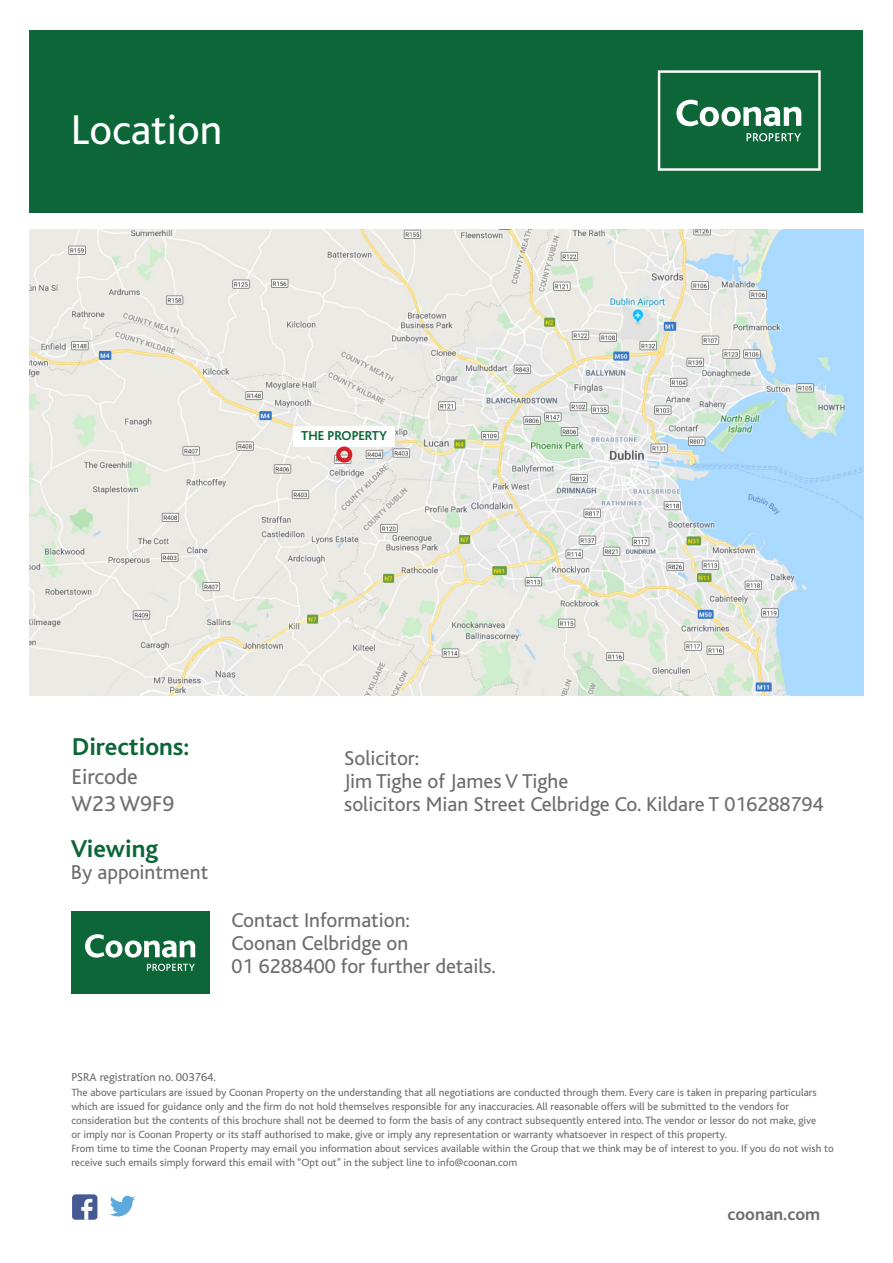
<style>
.page{position:relative;width:893px;height:1263px;background:#fff}
.page>*{position:absolute;margin:0;border:0;box-sizing:border-box;transform-origin:0 0}
.t1{font:43.5px "Bliss";color:#fff}
.Bullets{font:700 25.5px "Bliss";color:#0c6638}
.Bullets-2{font:22.5px "Bliss";color:#6c6d70}
.Bullets-3{font:21px "Bliss";color:#6c6d70}
.Bullets-4{font:700 18px "Bliss";color:#6c6d70}
.Bullets-5{font:700 13.5px "Bliss";color:#0c6638}
.Bullets-6{font:12px "Bliss";color:#6c6d70}
.Bullets-7{font:10.95px "Bliss";color:#6c6d70}
</style>
<div class="page">
<div style="left:30px;top:30px;width:833px;height:183px;background:#0c6638"></div>
<svg style="left:658px;top:70px;width:163px;height:101px"></svg>
<svg style="left:110px;top:1196px;width:25px;height:20px"></svg>
<img style="left:72px;top:1194px;width:26px;height:26px">
<svg style="left:71px;top:911px;width:139px;height:82px;background:#25754c"></svg>
<img style="left:30px;top:230px;width:833px;height:466px">
<div style="left:293px;top:426px;width:102px;height:20px;background:#fff"></div>
<div style="left:336px;top:446px;width:16px;height:17px;border:4px solid #d1232a;border-radius:50%"></div>
<p class="t1" style="left:71px;top:107px;width:153px">Location</p>
<p class="Bullets-5" style="left:301px;top:429px;width:87px">THE PROPERTY</p>
<p class="Bullets" style="left:72px;top:733px;width:119px">Directions:</p>
<p class="Bullets-2" style="left:71px;top:764px;width:68px">Eircode</p>
<p class="Bullets-2" style="left:71px;top:792px;width:104px">W23 W9F9</p>
<p class="Bullets" style="left:71px;top:836px;width:89px">Viewing</p>
<p class="Bullets-3" style="left:71px;top:861px;width:139px">By appointment</p>
<p class="Bullets-3" style="left:344px;top:747px;width:77px">Solicitor:</p>
<p class="Bullets-3" style="left:344px;top:770px;width:226px">Jim Tighe of James V Tighe</p>
<p class="Bullets-3" style="left:344px;top:793px;width:481px">solicitors Mian Street Celbridge Co. Kildare T 016288794</p>
<p class="Bullets-3" style="left:232px;top:909px;width:180px">Contact Information:</p>
<p class="Bullets-3" style="left:232px;top:932px;width:178px">Coonan Celbridge on</p>
<p class="Bullets-3" style="left:232px;top:955px;width:266px">01 6288400 for further details.</p>
<p class="Bullets-6" style="left:71px;top:1071px;width:146px">PSRA registration no. 003764.</p>
<p class="Bullets-7" style="left:71px;top:1086px;width:747px">The above particulars are issued by Coonan Property on the understanding that all negotiations are conducted through them. Every care is taken in preparing particulars</p>
<p class="Bullets-7" style="left:71px;top:1100px;width:719px">which are issued for guidance only and the firm do not hold themselves responsible for any inaccuracies. All reasonable offers will be submitted to the vendors for</p>
<p class="Bullets-7" style="left:71px;top:1114px;width:746px">consideration but the contents of this brochure shall not be deemed to form the basis of any contract subsequently entered into. The vendor or lessor do not make, give</p>
<p class="Bullets-7" style="left:71px;top:1128px;width:657px">or imply nor is Coonan Property or its staff authorised to make, give or imply any representation or warranty whatsoever in respect of this property.</p>
<p class="Bullets-7" style="left:71px;top:1142px;width:764px">From time to time the Coonan Property may email you information about services available within the Group that we think may be of interest to you. If you do not wish to</p>
<p class="Bullets-7" style="left:71px;top:1156px;width:448px">receive such emails simply forward this email with “Opt out” in the subject line to info@coonan.com</p>
<p class="Bullets-4" style="left:727px;top:1205px;width:94px">coonan.com</p>
</div>
